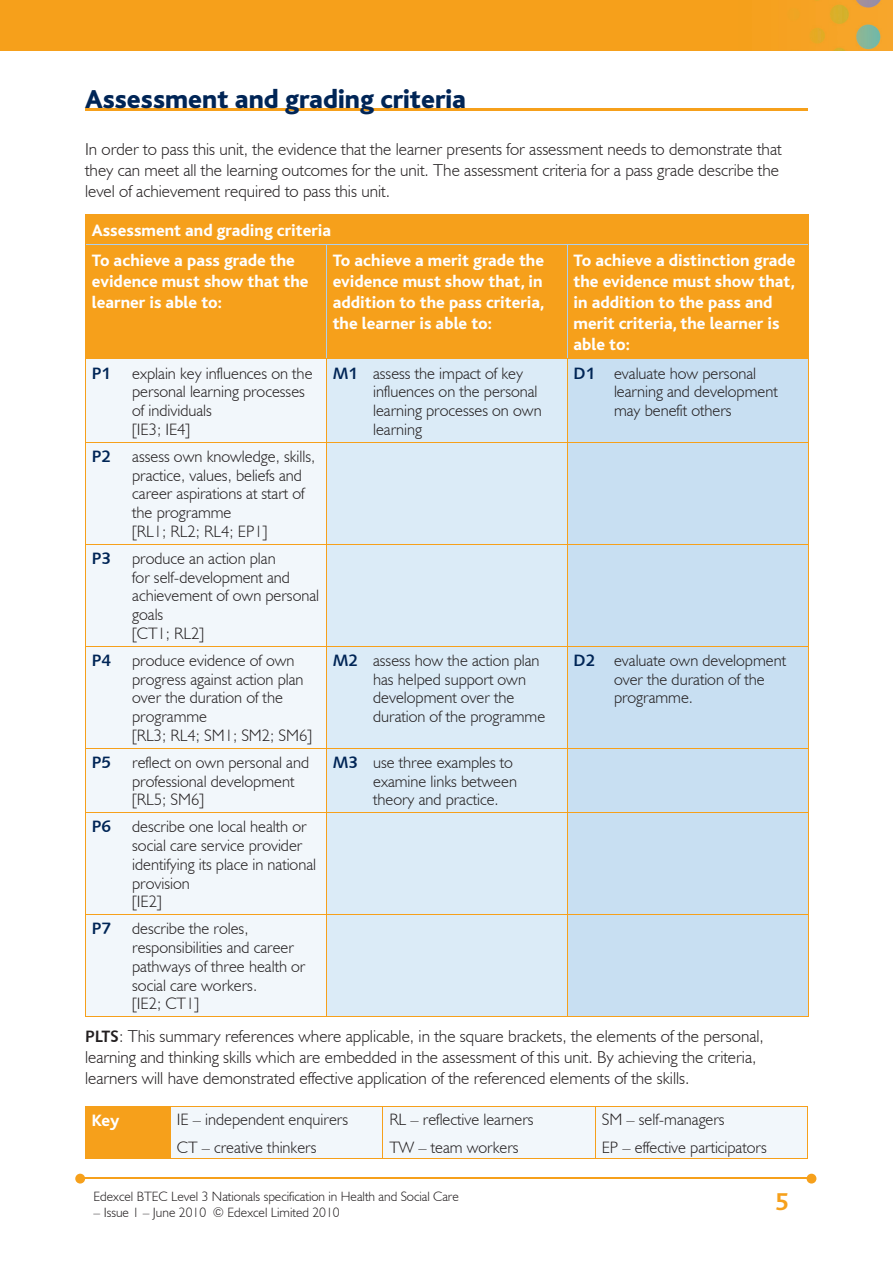
<style>
.page{position:relative;width:893px;height:1263px;background:#fff}
.page>*{position:absolute;margin:0;border:0;box-sizing:border-box;transform-origin:0 0}
.t1{font:800 27px "Bliss";color:#002556}
.t2{font:700 25.5px "Bliss";color:#f6a01b}
.t3{font:300 17.25px/21px "Humanist 521 BT";color:#231f20}
.t4{font:800 17.25px/21px "Bliss";color:#fff}
.t5{font:300 16.5px/18.8px "Humanist 521 BT";color:#231f20}
.t6{font:16.5px "Humanist 531 BT Bold A";color:#002556}
.t7{font:300 13.5px "Humanist 521 BT";color:#231f20}
.s1{font-family:"Humanist 531 BT Bold A";font-weight:400;color:#002556}
.s2{font-family:"Humanist 531 BT Bold A";font-weight:400;font-size:16.5px}
</style>
<div class="page">
<img style="left:0;top:0;width:893px;height:51px">
<hr style="left:82px;top:1178px;width:728px;height:1px;background:#f6a01b">
<svg style="left:807px;top:1174px;width:9px;height:9px"></svg>
<svg style="left:75px;top:1174px;width:10px;height:9px"></svg>
<hr style="left:85px;top:108px;width:723px;height:2px;background:#f6a01b">
<div style="left:86px;top:215px;width:722px;height:143px;background:#f6a01b"></div>
<div style="left:86px;top:359px;width:240px;height:657px;background:#f2f7fb"></div>
<div style="left:327px;top:359px;width:240px;height:657px;background:#dbebf7"></div>
<div style="left:568px;top:359px;width:240px;height:657px;background:#c8dff2"></div>
<hr style="left:85px;top:215px;width:1px;height:30px;background:#f6a01b">
<hr style="left:808px;top:215px;width:1px;height:30px;background:#f6a01b">
<hr style="left:85px;top:214px;width:241px;height:1px;background:#f6a01b">
<hr style="left:326px;top:214px;width:241px;height:1px;background:#f6a01b">
<hr style="left:567px;top:214px;width:241px;height:1px;background:#f6a01b">
<hr style="left:85px;top:245px;width:1px;height:113px;background:#f6a01b">
<hr style="left:86px;top:244px;width:240px;height:1px;background:#accfed">
<hr style="left:326px;top:245px;width:1px;height:113px;background:#accfed">
<hr style="left:326px;top:244px;width:241px;height:1px;background:#accfed">
<hr style="left:567px;top:245px;width:1px;height:113px;background:#accfed">
<hr style="left:808px;top:245px;width:1px;height:113px;background:#f6a01b">
<hr style="left:567px;top:244px;width:241px;height:1px;background:#accfed">
<hr style="left:85px;top:359px;width:1px;height:83px;background:#f6a01b">
<hr style="left:85px;top:358px;width:241px;height:1px;background:#f6a01b">
<hr style="left:326px;top:359px;width:1px;height:83px;background:#f6a01b">
<hr style="left:326px;top:358px;width:241px;height:1px;background:#f6a01b">
<hr style="left:567px;top:359px;width:1px;height:83px;background:#f6a01b">
<hr style="left:808px;top:359px;width:1px;height:83px;background:#f6a01b">
<hr style="left:567px;top:358px;width:241px;height:1px;background:#f6a01b">
<hr style="left:326px;top:442px;width:1px;height:102px;background:#f6a01b">
<hr style="left:567px;top:442px;width:1px;height:102px;background:#f6a01b">
<hr style="left:85px;top:442px;width:1px;height:102px;background:#f6a01b">
<hr style="left:808px;top:442px;width:1px;height:102px;background:#f6a01b">
<hr style="left:85px;top:442px;width:241px;height:1px;background:#f6a01b">
<hr style="left:326px;top:442px;width:241px;height:1px;background:#f6a01b">
<hr style="left:567px;top:442px;width:241px;height:1px;background:#f6a01b">
<hr style="left:326px;top:544px;width:1px;height:102px;background:#f6a01b">
<hr style="left:567px;top:544px;width:1px;height:102px;background:#f6a01b">
<hr style="left:85px;top:544px;width:1px;height:102px;background:#f6a01b">
<hr style="left:808px;top:544px;width:1px;height:102px;background:#f6a01b">
<hr style="left:85px;top:544px;width:241px;height:1px;background:#f6a01b">
<hr style="left:326px;top:544px;width:241px;height:1px;background:#f6a01b">
<hr style="left:567px;top:544px;width:241px;height:1px;background:#f6a01b">
<hr style="left:326px;top:646px;width:1px;height:102px;background:#f6a01b">
<hr style="left:567px;top:646px;width:1px;height:102px;background:#f6a01b">
<hr style="left:85px;top:646px;width:1px;height:102px;background:#f6a01b">
<hr style="left:808px;top:646px;width:1px;height:102px;background:#f6a01b">
<hr style="left:85px;top:646px;width:241px;height:1px;background:#f6a01b">
<hr style="left:326px;top:646px;width:241px;height:1px;background:#f6a01b">
<hr style="left:567px;top:646px;width:241px;height:1px;background:#f6a01b">
<hr style="left:326px;top:748px;width:1px;height:64px;background:#f6a01b">
<hr style="left:567px;top:748px;width:1px;height:64px;background:#f6a01b">
<hr style="left:85px;top:748px;width:1px;height:64px;background:#f6a01b">
<hr style="left:808px;top:748px;width:1px;height:64px;background:#f6a01b">
<hr style="left:85px;top:748px;width:241px;height:1px;background:#f6a01b">
<hr style="left:326px;top:748px;width:241px;height:1px;background:#f6a01b">
<hr style="left:567px;top:748px;width:241px;height:1px;background:#f6a01b">
<hr style="left:326px;top:813px;width:1px;height:101px;background:#f6a01b">
<hr style="left:567px;top:813px;width:1px;height:101px;background:#f6a01b">
<hr style="left:85px;top:813px;width:1px;height:101px;background:#f6a01b">
<hr style="left:808px;top:813px;width:1px;height:101px;background:#f6a01b">
<hr style="left:85px;top:812px;width:241px;height:1px;background:#f6a01b">
<hr style="left:326px;top:812px;width:241px;height:1px;background:#f6a01b">
<hr style="left:567px;top:812px;width:241px;height:1px;background:#f6a01b">
<hr style="left:326px;top:915px;width:1px;height:101px;background:#f6a01b">
<hr style="left:567px;top:915px;width:1px;height:101px;background:#f6a01b">
<hr style="left:85px;top:1016px;width:241px;height:1px;background:#f6a01b">
<hr style="left:326px;top:1016px;width:241px;height:1px;background:#f6a01b">
<hr style="left:567px;top:1016px;width:241px;height:1px;background:#f6a01b">
<hr style="left:85px;top:915px;width:1px;height:101px;background:#f6a01b">
<hr style="left:808px;top:915px;width:1px;height:101px;background:#f6a01b">
<hr style="left:85px;top:914px;width:241px;height:1px;background:#f6a01b">
<hr style="left:326px;top:914px;width:241px;height:1px;background:#f6a01b">
<hr style="left:567px;top:914px;width:241px;height:1px;background:#f6a01b">
<div style="left:85px;top:1106px;width:85px;height:53px;background:#f6a01b"></div>
<div style="left:171px;top:1107px;width:636px;height:51px;background:#f2f7fb"></div>
<hr style="left:170px;top:1158px;width:213px;height:1px;background:#f6a01b">
<hr style="left:383px;top:1158px;width:212px;height:1px;background:#f6a01b">
<hr style="left:595px;top:1158px;width:213px;height:1px;background:#f6a01b">
<hr style="left:170px;top:1107px;width:1px;height:51px;background:#f6a01b">
<hr style="left:383px;top:1107px;width:1px;height:51px;background:#f6a01b">
<hr style="left:595px;top:1107px;width:1px;height:51px;background:#f6a01b">
<hr style="left:807px;top:1107px;width:1px;height:51px;background:#f6a01b">
<hr style="left:170px;top:1106px;width:213px;height:1px;background:#f6a01b">
<hr style="left:383px;top:1106px;width:212px;height:1px;background:#f6a01b">
<hr style="left:595px;top:1106px;width:213px;height:1px;background:#f6a01b">
<h1 class="t1" style="left:85px;top:85px;width:383px">Assessment and grading criteria</h1>
<p class="t3" style="left:85px;top:138px;width:698px">In order to pass this unit, the evidence that the learner presents for assessment needs to demonstrate that they can meet all the learning outcomes for the unit. The assessment criteria for a pass grade describe the level of achievement required to pass this unit.</p>
<p class="t4" style="left:92px;top:216px;width:241px;line-height:30.2px">Assessment and grading criteria<br>To achieve a pass grade the</p>
<p class="t4" style="left:92px;top:271px;width:218px">evidence must show that the learner is able to:</p>
<p class="t4" style="left:333px;top:250px;width:213px;text-align:justify">To achieve a merit grade the evidence must show that, in addition to the pass criteria, the learner is able to:</p>
<p class="t4" style="left:574px;top:250px;width:224px">To achieve a distinction grade the evidence must show that, in addition to the pass and merit criteria, the learner is able to:</p>
<p class="t6" style="left:92px;top:363px;width:21px">P1</p>
<p class="t5" style="left:132px;top:363px;width:182px">explain key influences on the personal learning processes of individuals<br>[IE3; IE4]</p>
<p class="t5" style="left:373px;top:363px;width:170px;text-indent:-40px"><span class="s1">M1</span> assess the impact of key influences on the personal learning processes on own learning</p>
<p class="t5" style="left:614px;top:363px;width:165px;text-indent:-40px"><span class="s1">D1</span> evaluate how personal learning and development may benefit others</p>
<p class="t6" style="left:92px;top:446px;width:21px">P2</p>
<p class="t5" style="left:132px;top:446px;width:185px">assess own knowledge, skills, practice, values, beliefs and career aspirations at start of the programme<br>[RL1; RL2; RL4; EP1]</p>
<p class="t6" style="left:92px;top:548px;width:21px">P3</p>
<p class="t5" style="left:132px;top:548px;width:188px">produce an action plan<br>for self-development and achievement of own personal goals<br>[CT1; RL2]</p>
<p class="t6" style="left:92px;top:650px;width:21px">P4</p>
<p class="t5" style="left:132px;top:650px;width:181px">produce evidence of own progress against action plan over the duration of the programme<br>[RL3; RL4; SM1; SM2; SM6]</p>
<p class="t5" style="left:373px;top:650px;width:174px;text-indent:-40px"><span class="s1">M2</span> assess how the action plan has helped support own development over the duration of the programme</p>
<p class="t5" style="left:614px;top:650px;width:174px;text-indent:-40px"><span class="s1">D2</span> evaluate own development over the duration of the programme.</p>
<p class="t6" style="left:92px;top:752px;width:21px">P5</p>
<p class="t5" style="left:132px;top:752px;width:178px">reflect on own personal and professional development [RL5; SM6]</p>
<p class="t5" style="left:373px;top:752px;width:145px;text-indent:-40px"><span class="s1">M3</span> use three examples to examine links between theory and practice.</p>
<p class="t6" style="left:92px;top:816px;width:21px">P6</p>
<p class="t5" style="left:132px;top:817px;width:185px">describe one local health or social care service provider identifying its place in national provision<br>[IE2]</p>
<p class="t6" style="left:92px;top:918px;width:21px">P7</p>
<p class="t5" style="left:132px;top:919px;width:175px">describe the roles, responsibilities and career pathways of three health or social care workers.<br>[IE2; CT1]</p>
<p class="t3" style="left:85px;top:1026px;width:680px"><span class="s2">PLTS</span>: This summary references where applicable, in the square brackets, the elements of the personal, learning and thinking skills which are embedded in the assessment of this unit. By achieving the criteria, learners will have demonstrated effective application of the referenced elements of the skills.</p>
<p class="t4" style="left:92px;top:1110px;width:29px">Key</p>
<p class="t5" style="left:177px;top:1106px;width:173px;line-height:27.3px">IE – independent enquirers<br>CT – creative thinkers</p>
<p class="t5" style="left:389px;top:1106px;width:146px;line-height:27.3px">RL – reflective learners<br>TW – team workers</p>
<p class="t5" style="left:602px;top:1106px;width:166px;line-height:27.3px">SM – self-managers<br>EP – effective participators</p>
<p class="t7" style="left:94px;top:1188px;width:367px">Edexcel BTEC Level 3 Nationals specification in Health and Social Care</p>
<p class="t7" style="left:94px;top:1204px;width:248px">– Issue 1 – June 2010 © Edexcel Limited 2010</p>
<h2 class="t2" style="left:775px;top:1189px;width:15px">5</h2>
</div>
